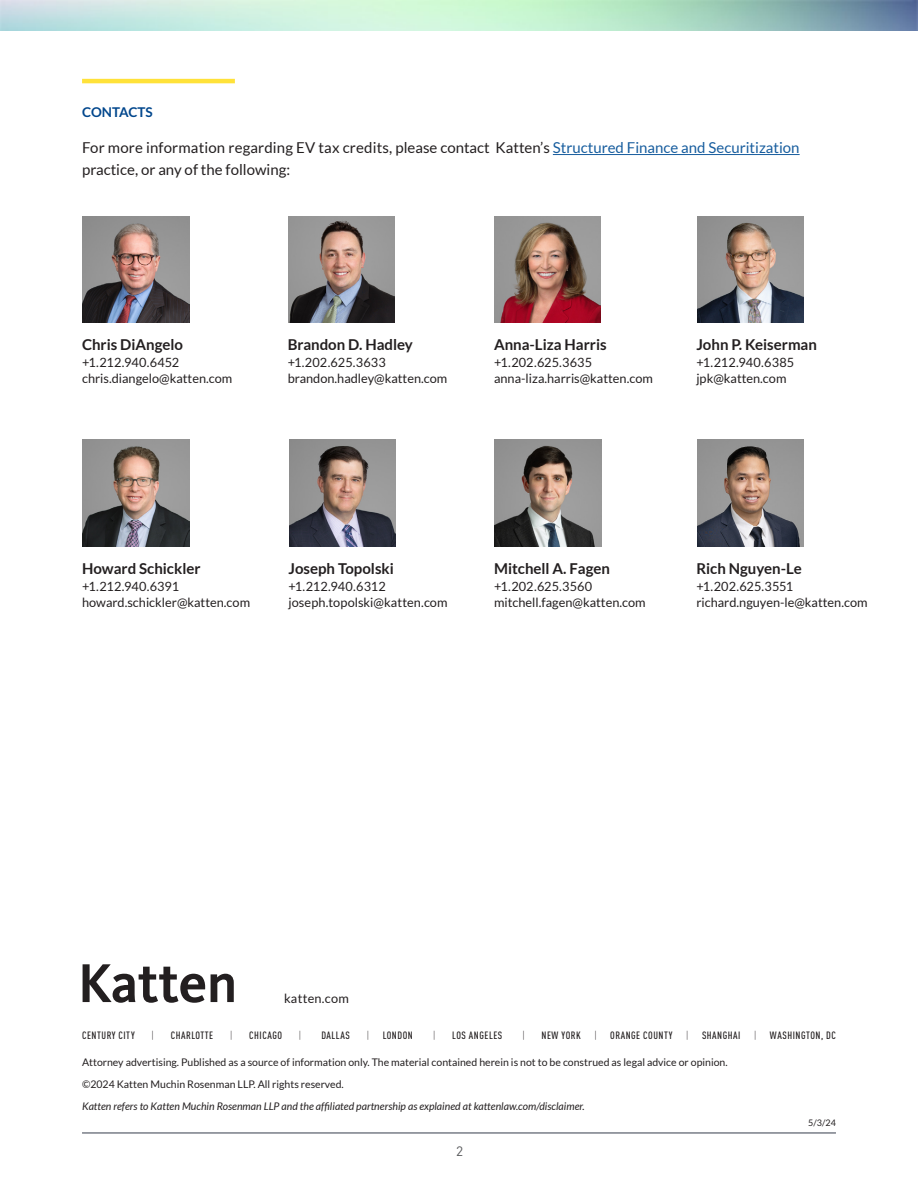
<style>
.page{position:relative;width:918px;height:1188px;background:#fff}
.page>*{position:absolute;margin:0;border:0;box-sizing:border-box;transform-origin:0 0}
.t1{font:15px/21.8px "Lato";color:#231f20}
.t2{font:700 15px "Lato";color:#231f20}
.t3{font:700 13.5px "Lato";color:#01468c}
.t4{font:13.5px "DINOT";color:#57585a}
.t5{font:12.75px/16.5px "Lato";color:#231f20}
.t6{font:12.75px "Lato";letter-spacing:.02em;color:#231f20}
.t7{font:10.5px "Lato";color:#231f20}
.t8{font:italic 10.5px "Lato";color:#231f20}
.t9{font:500 condensed 10.5px "DINOT";letter-spacing:.05em;color:#231f20}
.t10{font:300 condensed 10.5px "DINOT";color:#231f20}
.t11{font:9px "Lato";color:#231f20}
.s1{color:#175d9e}
</style>
<div class="page">
<img style="left:0;top:0;width:918px;height:30px">
<hr style="left:82px;top:79px;width:153px;height:4px;background:#ffe23a">
<hr style="left:553px;top:154px;width:247px;height:1px;background:#175d9e">
<hr style="left:82px;top:1132px;width:754px;height:2px;background:#91959d">
<svg style="left:83px;top:964px;width:151px;height:39px"></svg>
<img style="left:289px;top:440px;width:107px;height:106px">
<img style="left:697px;top:216px;width:107px;height:106px">
<img style="left:83px;top:440px;width:106px;height:106px">
<img style="left:495px;top:440px;width:106px;height:106px">
<img style="left:697px;top:440px;width:107px;height:106px">
<img style="left:494px;top:216px;width:107px;height:106px">
<img style="left:288px;top:216px;width:107px;height:106px">
<img style="left:83px;top:216px;width:106px;height:106px">
<p class="t3" style="left:82px;top:104px;width:72px">CONTACTS</p>
<p class="t1" style="left:82px;top:137px;width:719px">For more information regarding EV tax credits, please contact Katten’s <span class="s1">Structured Finance and Securitization </span>practice, or any of the following:</p>
<p class="t2" style="left:82px;top:336px;width:102px">Chris DiAngelo</p>
<p class="t5" style="left:82px;top:354px;width:152px">+1.212.940.6452 chris.diangelo@katten.com</p>
<p class="t2" style="left:288px;top:336px;width:127px">Brandon D. Hadley</p>
<p class="t5" style="left:288px;top:354px;width:161px">+1.202.625.3633 brandon.hadley@katten.com</p>
<p class="t2" style="left:494px;top:336px;width:114px">Anna-Liza Harris</p>
<p class="t5" style="left:494px;top:354px;width:160px">+1.202.625.3635 anna-liza.harris@katten.com</p>
<p class="t2" style="left:696px;top:336px;width:122px">John P. Keiserman</p>
<p class="t5" style="left:696px;top:354px;width:99px">+1.212.940.6385 jpk@katten.com</p>
<p class="t2" style="left:82px;top:560px;width:120px">Howard Schickler</p>
<p class="t5" style="left:82px;top:578px;width:170px">+1.212.940.6391 howard.schickler@katten.com</p>
<p class="t2" style="left:289px;top:560px;width:107px">Joseph Topolski</p>
<p class="t5" style="left:289px;top:578px;width:161px">+1.212.940.6312 joseph.topolski@katten.com</p>
<p class="t2" style="left:494px;top:560px;width:117px">Mitchell A. Fagen</p>
<p class="t5" style="left:494px;top:578px;width:153px">+1.202.625.3560 mitchell.fagen@katten.com</p>
<p class="t2" style="left:696px;top:560px;width:107px">Rich Nguyen-Le</p>
<p class="t5" style="left:696px;top:578px;width:173px">+1.202.625.3551 richard.nguyen-le@katten.com</p>
<p class="t6" style="left:284px;top:991px;width:66px">katten.com</p>
<p class="t9" style="left:82px;top:1029px;width:54px">CENTURY CITY</p>
<p class="t10" style="left:152px;top:1029px;width:4px">|</p>
<p class="t9" style="left:171px;top:1029px;width:44px">CHARLOTTE</p>
<p class="t10" style="left:230px;top:1029px;width:4px">|</p>
<p class="t9" style="left:249px;top:1029px;width:34px">CHICAGO</p>
<p class="t10" style="left:299px;top:1029px;width:4px">|</p>
<p class="t9" style="left:321px;top:1029px;width:30px">DALLAS</p>
<p class="t10" style="left:367px;top:1029px;width:4px">|</p>
<p class="t9" style="left:383px;top:1029px;width:32px">LONDON</p>
<p class="t10" style="left:433px;top:1029px;width:4px">|</p>
<p class="t9" style="left:452px;top:1029px;width:52px">LOS ANGELES</p>
<p class="t10" style="left:522px;top:1029px;width:4px">|</p>
<p class="t9" style="left:542px;top:1029px;width:41px">NEW YORK</p>
<p class="t10" style="left:594px;top:1029px;width:4px">|</p>
<p class="t9" style="left:610px;top:1029px;width:64px">ORANGE COUNTY</p>
<p class="t10" style="left:686px;top:1029px;width:4px">|</p>
<p class="t9" style="left:702px;top:1029px;width:40px">SHANGHAI</p>
<p class="t10" style="left:754px;top:1029px;width:4px">|</p>
<p class="t9" style="left:770px;top:1029px;width:67px">WASHINGTON, DC</p>
<p class="t7" style="left:82px;top:1056px;width:647px">Attorney advertising. Published as a source of information only. The material contained herein is not to be construed as legal advice or opinion.</p>
<p class="t7" style="left:82px;top:1078px;width:263px">©2024 Katten Muchin Rosenman LLP. All rights reserved.</p>
<p class="t8" style="left:82px;top:1100px;width:504px">Katten refers to Katten Muchin Rosenman LLP and the affiliated partnership as explained at kattenlaw.com/disclaimer.</p>
<p class="t4" style="left:456px;top:1142px;width:9px">2</p>
<p class="t11" style="left:808px;top:1118px;width:29px">5/3/24</p>
</div>
